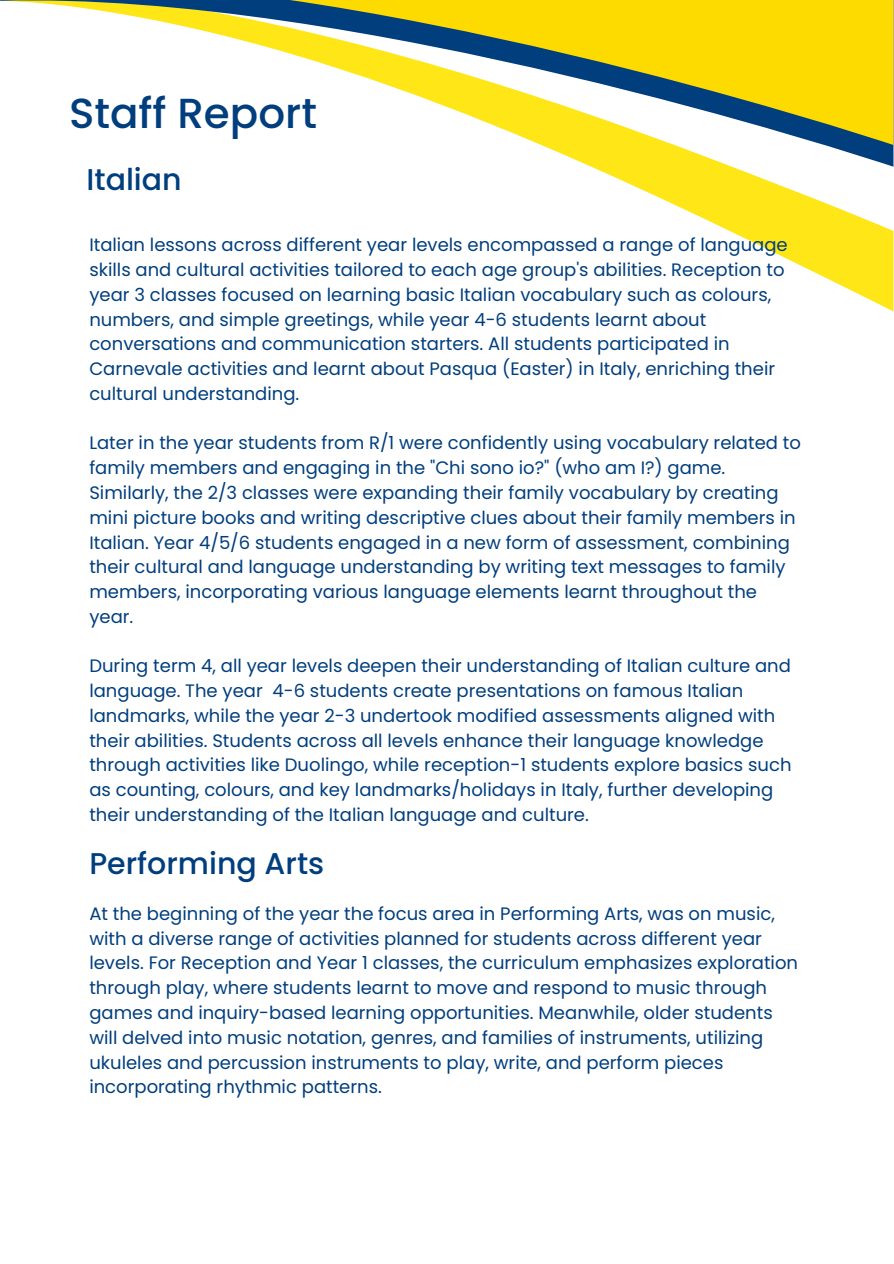
<style>
.page{position:relative;width:894px;height:1264px;background:#fff}
.page>*{position:absolute;margin:0;border:0;box-sizing:border-box;transform-origin:0 0}
.t1{font:500 42px "Poppins";color:#013e7e}
.t2{font:500 30px "Poppins";color:#013e7e}
.t3{font:18px/24.8px "Poppins";color:#013e7e}
</style>
<div class="page">
<svg style="left:592px;top:167px;width:301px;height:144px"></svg>
<svg style="left:541px;top:145px;width:352px;height:22px"></svg>
<svg style="left:0;top:0;width:893px;height:145px"></svg>
<p class="t1" style="left:69px;top:84px;width:249px">Staff Report</p>
<h1 class="t2" style="left:87px;top:158px;width:97px">Italian</h1>
<h2 class="t3" style="left:89px;top:233px;width:699px">Italian lessons across different year levels encompassed a range of language skills and cultural activities tailored to each age group's abilities. Reception to year 3 classes focused on learning basic Italian vocabulary such as colours, numbers, and simple greetings, while year 4-6 students learnt about conversations and communication starters. All students participated in Carnevale activities and learnt about Pasqua (Easter) in Italy, enriching their cultural understanding.</h2>
<p class="t3" style="left:89px;top:431px;width:713px">Later in the year students from R/1 were confidently using vocabulary related to family members and engaging in the "Chi sono io?" (who am I?) game.<br>Similarly, the 2/3 classes were expanding their family vocabulary by creating mini picture books and writing descriptive clues about their family members in Italian. Year 4/5/6 students engaged in a new form of assessment, combining their cultural and language understanding by writing text messages to family members, incorporating various language elements learnt throughout the year.</p>
<p class="t3" style="left:89px;top:653px;width:703px">During term 4, all year levels deepen their understanding of Italian culture and language. The year 4-6 students create presentations on famous Italian landmarks, while the year 2-3 undertook modified assessments aligned with their abilities. Students across all levels enhance their language knowledge through activities like Duolingo, while reception-1 students explore basics such as counting, colours, and key landmarks/holidays in Italy, further developing their understanding of the Italian language and culture.</p>
<p class="t2" style="left:89px;top:842px;width:236px">Performing Arts</p>
<p class="t3" style="left:89px;top:901px;width:710px">At the beginning of the year the focus area in Performing Arts, was on music, with a diverse range of activities planned for students across different year levels. For Reception and Year 1 classes, the curriculum emphasizes exploration through play, where students learnt to move and respond to music through games and inquiry-based learning opportunities. Meanwhile, older students will delved into music notation, genres, and families of instruments, utilizing ukuleles and percussion instruments to play, write, and perform pieces incorporating rhythmic patterns.</p>
</div>
